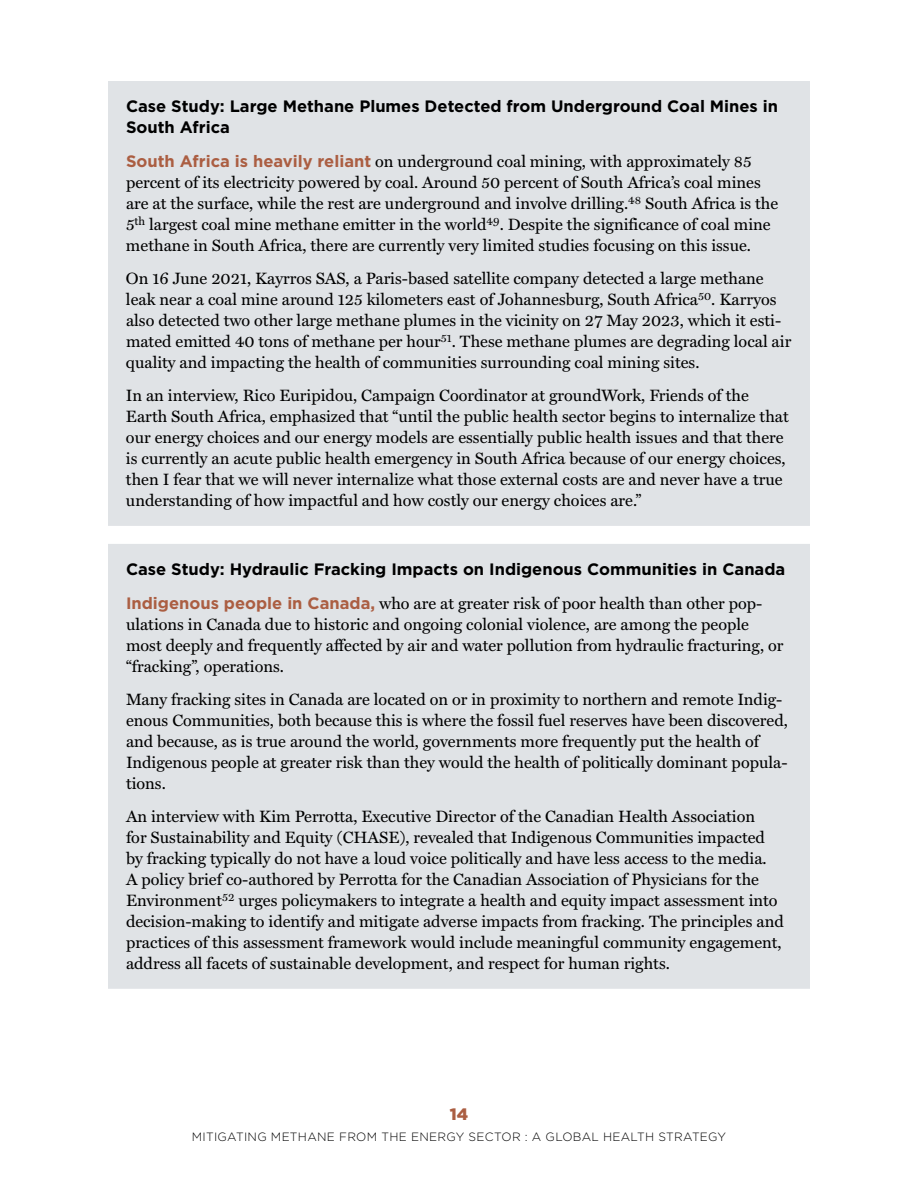
<style>
.page{position:relative;width:918px;height:1188px;background:#fff}
.page>*{position:absolute;margin:0;border:0;box-sizing:border-box;transform-origin:0 0}
.t1{font:16.5px/21px "Miller Text";color:#000}
.t2{font:700 16.5px/21px "Gotham";color:#000}
.t3{font:900 16.5px "Gotham";color:#ab5e42}
.t4{font:300 12px "Gotham";letter-spacing:.025em;color:#000}
.s1{font-family:"Gotham";font-weight:700;color:#ab5e42}
</style>
<div class="page">
<div style="left:108px;top:81px;width:702px;height:445px;background:#e0e3e6"></div>
<div style="left:108px;top:544px;width:702px;height:445px;background:#e0e3e6"></div>
<p class="t2" style="left:126px;top:96px;width:654px">Case Study: Large Methane Plumes Detected from Underground Coal Mines in<br>South Africa</p>
<p class="t1" style="left:126px;top:150px;width:654px"><span class="s1">South Africa is heavily reliant</span> on underground coal mining, with approximately 85 percent of its electricity powered by coal. Around 50 percent of South Africa’s coal mines are at the surface, while the rest are underground and involve drilling.<sup>48</sup> South Africa is the 5<sup>th</sup> largest coal mine methane emitter in the world<sup>49</sup>. Despite the significance of coal mine methane in South Africa, there are currently very limited studies focusing on this issue.</p>
<p class="t1" style="left:126px;top:267px;width:667px">On 16 June 2021, Kayrros SAS, a Paris-based satellite company detected a large methane leak near a coal mine around 125 kilometers east of Johannesburg, South Africa<sup>50</sup>. Karryos also detected two other large methane plumes in the vicinity on 27 May 2023, which it esti&shy;mated emitted 40 tons of methane per hour<sup>51</sup>. These methane plumes are degrading local air quality and impacting the health of communities surrounding coal mining sites.</p>
<p class="t1" style="left:126px;top:384px;width:664px">In an interview, Rico Euripidou, Campaign Coordinator at groundWork, Friends of the Earth South Africa, emphasized that “until the public health sector begins to internalize that our energy choices and our energy models are essentially public health issues and that there is currently an acute public health emergency in South Africa because of our energy choices, then I fear that we will never internalize what those external costs are and never have a true understanding of how impactful and how costly our energy choices are.”</p>
<p class="t2" style="left:126px;top:559px;width:661px">Case Study: Hydraulic Fracking Impacts on Indigenous Communities in Canada</p>
<p class="t1" style="left:126px;top:592px;width:659px"><span class="s1">Indigenous people in Canada,</span> who are at greater risk of poor health than other pop&shy;ulations in Canada due to historic and ongoing colonial violence, are among the people most deeply and frequently affected by air and water pollution from hydraulic fracturing, or “fracking”, operations.</p>
<p class="t1" style="left:126px;top:688px;width:663px">Many fracking sites in Canada are located on or in proximity to northern and remote Indig&shy;enous Communities, both because this is where the fossil fuel reserves have been discovered, and because, as is true around the world, governments more frequently put the health of Indigenous people at greater risk than they would the health of politically dominant popula&shy;tions.</p>
<p class="t1" style="left:126px;top:805px;width:659px">An interview with Kim Perrotta, Executive Director of the Canadian Health Association<br>for Sustainability and Equity (CHASE), revealed that Indigenous Communities impacted by fracking typically do not have a loud voice politically and have less access to the media.<br>A policy brief co-authored by Perrotta for the Canadian Association of Physicians for the Environment<sup>52</sup> urges policymakers to integrate a health and equity impact assessment into decision-making to identify and mitigate adverse impacts from fracking. The principles and practices of this assessment framework would include meaningful community engagement, address all facets of sustainable development, and respect for human rights.</p>
<p class="t3" style="left:450px;top:1103px;width:20px">14</p>
<p class="t4" style="left:192px;top:1129px;width:536px">MITIGATING METHANE FROM THE ENERGY SECTOR : A GLOBAL HEALTH STRATEGY</p>
</div>
